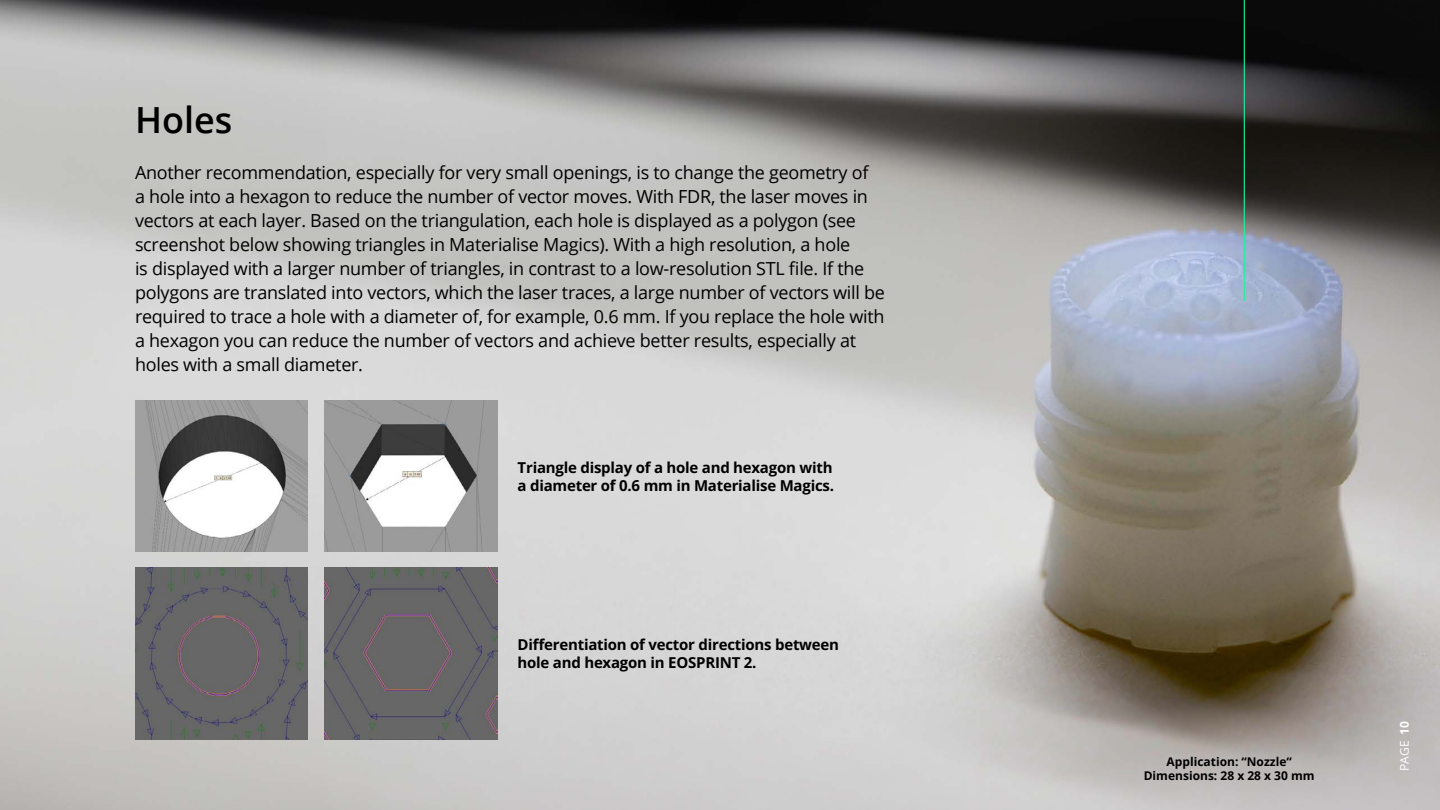
<style>
.page{position:relative;width:1440px;height:810px;background:#fff}
.page>*{position:absolute;margin:0;border:0;box-sizing:border-box;transform-origin:0 0}
.t1{font:600 36px "Open Sans";color:#000}
.t2{font:18px/24px "Open Sans";letter-spacing:-.015em;color:#000}
.t3{font:700 15px/18px "Open Sans";letter-spacing:-.015em;color:#000}
.t4{font:700 12px/14.4px "Open Sans";color:#000;text-align:center}
.t5{font:12px "Open Sans";color:#fff}
.s1{font-weight:700}
</style>
<div class="page">
<img style="left:0;top:0;width:1440px;height:810px">
<img style="left:135px;top:400px;width:173px;height:151px">
<img style="left:325px;top:400px;width:172px;height:151px">
<img style="left:135px;top:567px;width:173px;height:173px">
<img style="left:325px;top:567px;width:172px;height:173px">
<hr style="left:1244px;top:0;width:1px;height:301px;background:#18f59e">
<h1 class="t1" style="left:135px;top:95px;width:99px">Holes</h1>
<p class="t2" style="left:135px;top:160px;width:751px">Another recommendation, especially for very small openings, is to change the geometry of<br>a hole into a hexagon to reduce the number of vector moves. With FDR, the laser moves in vectors at each layer. Based on the triangulation, each hole is displayed as a polygon (see screenshot below showing triangles in Materialise Magics). With a high resolution, a hole<br>is displayed with a larger number of triangles, in contrast to a low-resolution STL file. If the polygons are translated into vectors, which the laser traces, a large number of vectors will be required to trace a hole with a diameter of, for example, 0.6 mm. If you replace the hole with a hexagon you can reduce the number of vectors and achieve better results, especially at holes with a small diameter.</p>
<p class="t3" style="left:518px;top:458px;width:318px">Triangle display of a hole and hexagon with a diameter of 0.6 mm in Materialise Magics.</p>
<p class="t3" style="left:518px;top:635px;width:323px">Differentiation of vector directions between hole and hexagon in EOSPRINT 2.</p>
<p class="t4" style="left:1144px;top:754px;width:172px">Application: “Nozzle“<br>Dimensions: 28 x 28 x 30 mm</p>
<p class="t5" style="left:1396px;top:771px;width:52px;rotate:-90deg">PAGE <span class="s1">10</span></p>
</div>
